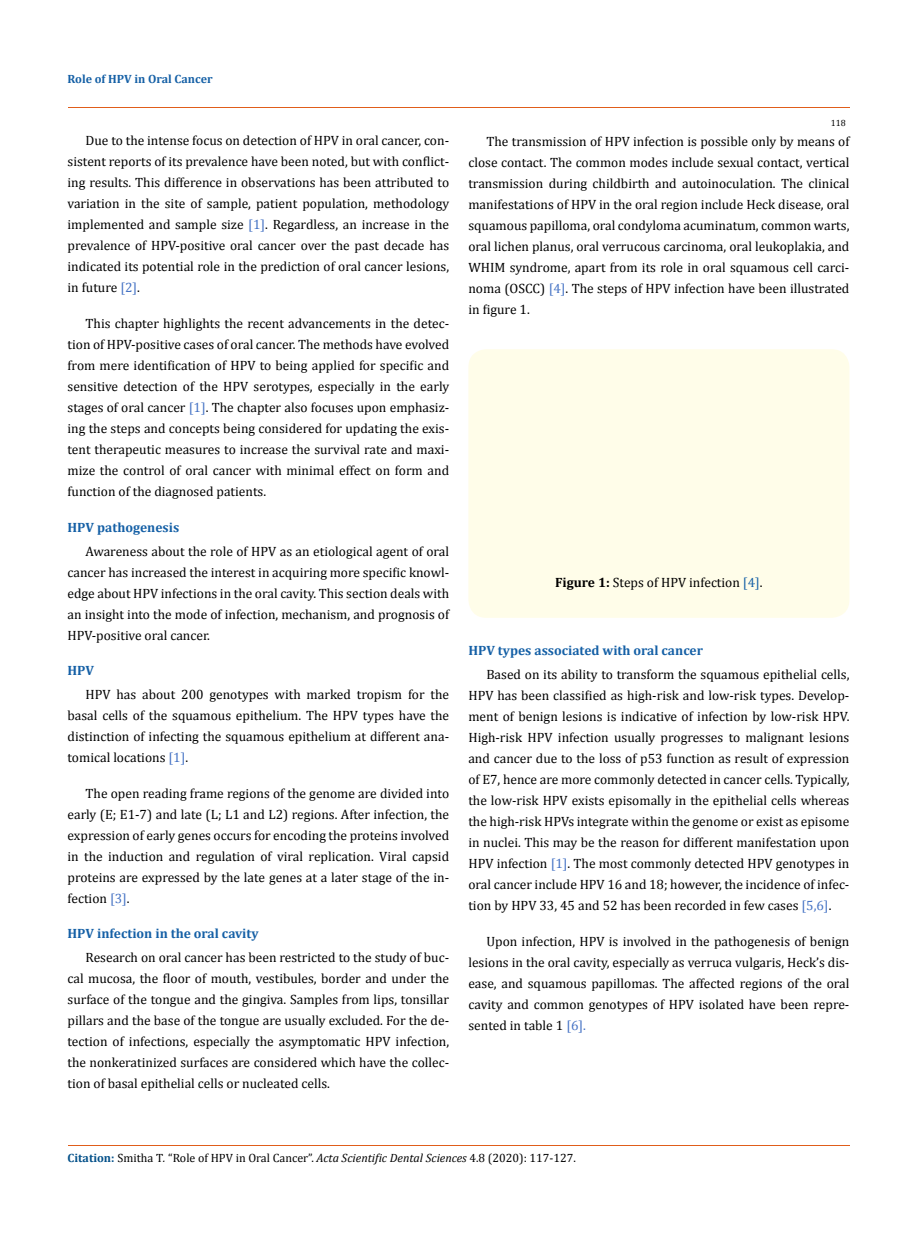
<style>
.page{position:relative;width:917px;height:1242px;background:#fff}
.page>*{position:absolute;margin:0;border:0;box-sizing:border-box;transform-origin:0 0}
.t1{font:13.5px/21px "Cambria";color:#000;text-align:justify}
.t2{font:700 13.5px "Cambria";color:#1560a6}
.t3{font:12px "Cambria";color:#000}
.t4{font:700 12px "Cambria";color:#1560a6}
.t5{font:9px "Cambria";color:#000}
.s1{color:#4472c4}
.s2{font-weight:700}
.s3{color:#1560a6}
.s4{font-weight:700;color:#035089}
.s5{font-style:italic}
</style>
<div class="page">
<div style="left:468px;top:349px;width:381px;height:269px;background:#fffde9;border-radius:18px"></div>
<hr style="left:68px;top:108px;width:781px;height:1px;background:#e05d1a">
<hr style="left:68px;top:1145px;width:781px;height:1px;background:#e05d1a">
<p class="t4" style="left:68px;top:70px;width:147px">Role of HPV in Oral Cancer</p>
<p class="t1" style="left:68px;top:130px;width:383px;text-indent:18px">Due to the intense focus on detection of HPV in oral cancer, con&shy;sistent reports of its prevalence have been noted, but with conflict&shy;ing results. This difference in observations has been attributed to variation in the site of sample, patient population, methodology implemented and sample size <span class="s1">[1]</span>. Regardless, an increase in the prevalence of HPV-positive oral cancer over the past decade has indicated its potential role in the prediction of oral cancer lesions, in future <span class="s1">[2]</span>.</p>
<p class="t1" style="left:68px;top:313px;width:383px;text-indent:18px">This chapter highlights the recent advancements in the detec&shy;tion of HPV-positive cases of oral cancer. The methods have evolved from mere identification of HPV to being applied for specific and sensitive detection of the HPV serotypes, especially in the early stages of oral cancer <span class="s1">[1]</span>. The chapter also focuses upon emphasiz&shy;ing the steps and concepts being considered for updating the exis&shy;tent therapeutic measures to increase the survival rate and maxi&shy;mize the control of oral cancer with minimal effect on form and function of the diagnosed patients.</p>
<p class="t2" style="left:68px;top:518px;width:113px">HPV pathogenesis</p>
<p class="t1" style="left:68px;top:541px;width:383px;text-indent:18px">Awareness about the role of HPV as an etiological agent of oral cancer has increased the interest in acquiring more specific knowl&shy;edge about HPV infections in the oral cavity. This section deals with an insight into the mode of infection, mechanism, and prognosis of HPV-positive oral cancer.</p>
<p class="t2" style="left:68px;top:661px;width:28px">HPV</p>
<p class="t1" style="left:68px;top:684px;width:383px;text-indent:18px">HPV has about 200 genotypes with marked tropism for the basal cells of the squamous epithelium. The HPV types have the distinction of infecting the squamous epithelium at different ana&shy;tomical locations <span class="s1">[1]</span>.</p>
<p class="t1" style="left:68px;top:783px;width:383px;text-indent:18px">The open reading frame regions of the genome are divided into early (E; E1-7) and late (L; L1 and L2) regions. After infection, the expression of early genes occurs for encoding the proteins involved in the induction and regulation of viral replication. Viral capsid proteins are expressed by the late genes at a later stage of the in&shy;fection <span class="s1">[3]</span>.</p>
<p class="t2" style="left:68px;top:924px;width:192px">HPV infection in the oral cavity</p>
<p class="t1" style="left:68px;top:947px;width:383px;text-indent:18px">Research on oral cancer has been restricted to the study of buc&shy;cal mucosa, the floor of mouth, vestibules, border and under the surface of the tongue and the gingiva. Samples from lips, tonsillar pillars and the base of the tongue are usually excluded. For the de&shy;tection of infections, especially the asymptomatic HPV infection, the nonkeratinized surfaces are considered which have the collec&shy;tion of basal epithelial cells or nucleated cells.</p>
<p class="t5" style="left:830px;top:118px;width:16px">118</p>
<p class="t1" style="left:468px;top:130px;width:382px;text-indent:18px">The transmission of HPV infection is possible only by means of close contact. The common modes include sexual contact, vertical transmission during childbirth and autoinoculation. The clinical manifestations of HPV in the oral region include Heck disease, oral squamous papilloma, oral condyloma acuminatum, common warts, oral lichen planus, oral verrucous carcinoma, oral leukoplakia, and WHIM syndrome, apart from its role in oral squamous cell carci&shy;noma (OSCC) <span class="s1">[4]</span>. The steps of HPV infection have been illustrated in figure 1.</p>
<p class="t1" style="left:555px;top:571px;width:209px"><span class="s2">Figure 1:</span> Steps of HPV infection <span class="s3">[4]</span>.</p>
<p class="t2" style="left:468px;top:641px;width:236px">HPV types associated with oral cancer</p>
<p class="t1" style="left:468px;top:664px;width:382px;text-indent:18px">Based on its ability to transform the squamous epithelial cells, HPV has been classified as high-risk and low-risk types. Develop&shy;ment of benign lesions is indicative of infection by low-risk HPV.<br>High-risk HPV infection usually progresses to malignant lesions and cancer due to the loss of p53 function as result of expression of E7, hence are more commonly detected in cancer cells. Typically, the low-risk HPV exists episomally in the epithelial cells whereas the high-risk HPVs integrate within the genome or exist as episome in nuclei. This may be the reason for different manifestation upon HPV infection <span class="s1">[1]</span>. The most commonly detected HPV genotypes in oral cancer include HPV 16 and 18; however, the incidence of infec&shy;tion by HPV 33, 45 and 52 has been recorded in few cases <span class="s1">[5,6]</span>.</p>
<p class="t1" style="left:468px;top:931px;width:382px;text-indent:18px">Upon infection, HPV is involved in the pathogenesis of benign lesions in the oral cavity, especially as verruca vulgaris, Heck’s dis&shy;ease, and squamous papillomas. The affected regions of the oral cavity and common genotypes of HPV isolated have been repre&shy;sented in table 1 <span class="s1">[6].</span></p>
<p class="t3" style="left:68px;top:1151px;width:510px"><span class="s4">Citation:</span> Smitha T<span class="s5">.</span> “Role of HPV in Oral Cancer”. <span class="s5">Acta Scientific Dental Sciences</span> 4.8 (2020): 117-127.</p>
</div>
